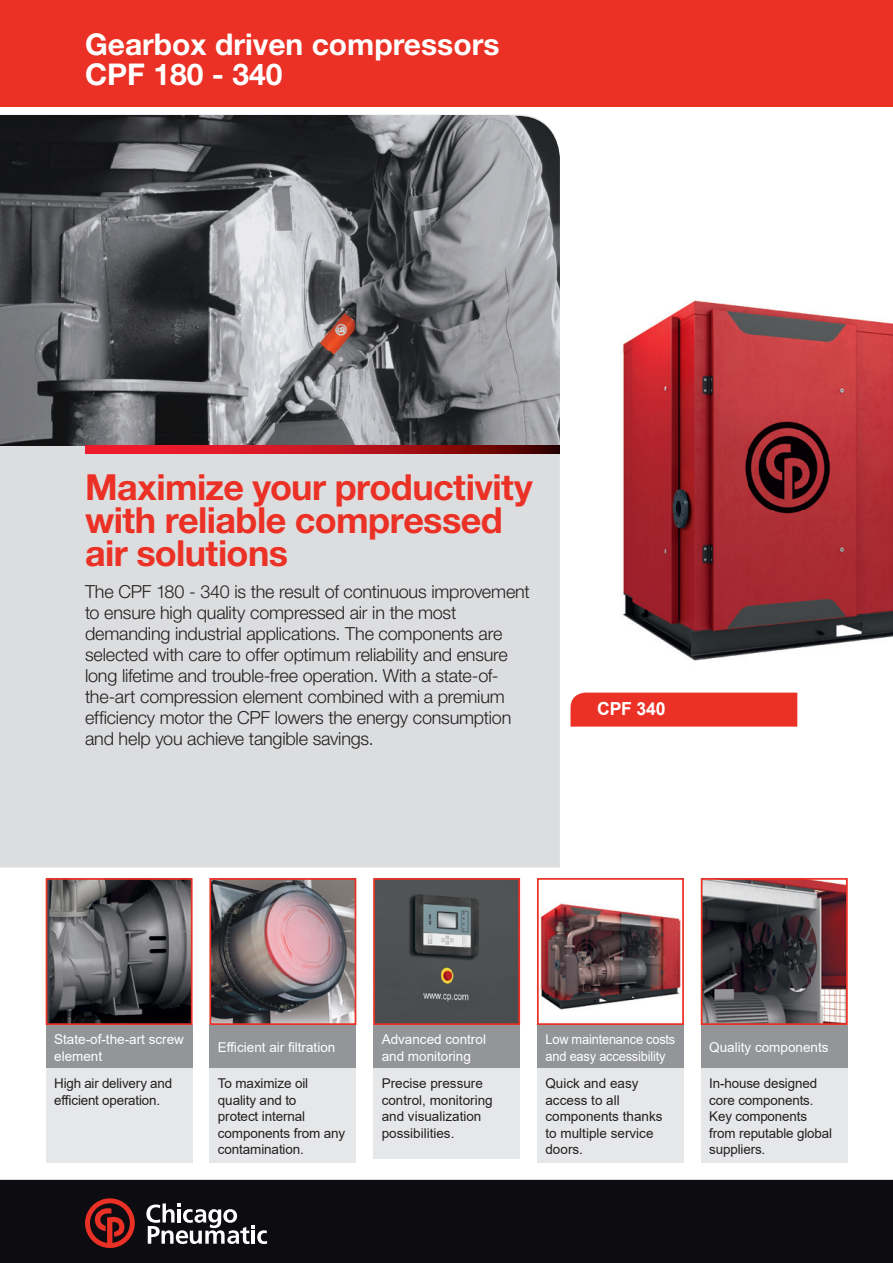
<style>
.page{position:relative;width:893px;height:1263px;background:#fff}
.page>*{position:absolute;margin:0;border:0;box-sizing:border-box;transform-origin:0 0}
.t1{font:700 36px/33px "Helvetica Neue LT Std";letter-spacing:-.015em;color:#eb3125}
.t2{font:700 30px/30px "Helvetica Neue LT Std";color:#fff}
.t3{font:300 18px/21px "Helvetica Neue LT Std";letter-spacing:-.01em;color:#231f20}
.t4{font:700 18px "Arial";letter-spacing:-.01em;color:#fff}
.t5{font:13.5px/16.5px "Arial";letter-spacing:-.01em;color:#231f20}
.t6{font:13.5px/16.5px "Arial";color:#fff}
.t7{font:13.5px/16.5px "Arial";color:#fff;scale:.95 1}
</style>
<div class="page">
<div style="left:0;top:0;width:893px;height:107px;background:#eb3125"></div>
<div style="left:0;top:1178px;width:893px;height:85px;background:#0d0c11"></div>
<hr style="left:0;top:1177px;width:893px;height:3px;background:#fff">
<svg style="left:146px;top:1203px;width:121px;height:41px"></svg>
<svg style="left:85px;top:1198px;width:50px;height:50px"></svg>
<div style="left:0;top:115px;width:560px;height:752px;background:#dcdddf"></div>
<img style="left:212px;top:881px;width:141px;height:141px">
<div style="left:209px;top:878px;width:147px;height:147px;border:2px solid #eb3125"></div>
<img style="left:540px;top:903px;width:141px;height:107px">
<div style="left:537px;top:878px;width:147px;height:147px;border:2px solid #eb3125"></div>
<img style="left:704px;top:881px;width:141px;height:141px">
<div style="left:701px;top:878px;width:147px;height:147px;border:2px solid #eb3125"></div>
<img style="left:376px;top:881px;width:141px;height:141px">
<div style="left:373px;top:878px;width:147px;height:147px;border:2px solid #eb3125"></div>
<img style="left:49px;top:881px;width:141px;height:141px">
<div style="left:46px;top:878px;width:147px;height:147px;border:2px solid #eb3125"></div>
<div style="left:209px;top:1025px;width:147px;height:43px;background:#939598"></div>
<div style="left:209px;top:1068px;width:147px;height:95px;background:#e6e7e9"></div>
<div style="left:46px;top:1025px;width:147px;height:43px;background:#939598"></div>
<div style="left:46px;top:1068px;width:147px;height:95px;background:#e6e7e9"></div>
<div style="left:373px;top:1025px;width:147px;height:43px;background:#939598"></div>
<div style="left:373px;top:1068px;width:147px;height:91px;background:#e6e7e9"></div>
<div style="left:537px;top:1025px;width:147px;height:43px;background:#939598"></div>
<div style="left:537px;top:1068px;width:147px;height:95px;background:#e6e7e9"></div>
<div style="left:701px;top:1025px;width:147px;height:43px;background:#939598"></div>
<div style="left:701px;top:1068px;width:147px;height:95px;background:#e6e7e9"></div>
<img style="left:0;top:116px;width:560px;height:329px">
<svg style="left:85px;top:445px;width:475px;height:9px;background:#b5121b"></svg>
<div style="left:570px;top:693px;width:227px;height:34px;background:#eb3125"></div>
<img style="left:623px;top:300px;width:270px;height:361px">
<h2 class="t2" style="left:85px;top:29px;width:416px">Gearbox driven compressors<br>CPF 180 - 340</h2>
<h1 class="t1" style="left:85px;top:470px;width:449px">Maximize your productivity with reliable compressed air solutions</h1>
<p class="t3" style="left:85px;top:581px;width:446px">The CPF 180 - 340 is the result of continuous improvement to ensure high quality compressed air in the most demanding industrial applications. The components are selected with care to offer optimum reliability and ensure long lifetime and trouble-free operation. With a state-of&shy;the-art compression element combined with a premium efficiency motor the CPF lowers the energy consumption and help you achieve tangible savings.</p>
<p class="t4" style="left:597px;top:696px;width:70px">CPF 340</p>
<p class="t6" style="left:54px;top:1031px;width:131px">State-of-the-art screw element</p>
<p class="t5" style="left:54px;top:1075px;width:120px">High air delivery and efficient operation.</p>
<p class="t6" style="left:218px;top:1039px;width:119px">Efficient air filtration</p>
<p class="t5" style="left:218px;top:1075px;width:129px">To maximize oil quality and to<br>protect internal components from any contamination.</p>
<p class="t6" style="left:382px;top:1031px;width:106px">Advanced control and monitoring</p>
<p class="t5" style="left:382px;top:1075px;width:113px">Precise pressure control, monitoring and visualization possibilities.</p>
<p class="t7" style="left:545px;top:1031px;width:138px">Low maintenance costs and easy accessibility</p>
<p class="t5" style="left:545px;top:1075px;width:119px">Quick and easy access to all components thanks to multiple service doors.</p>
<p class="t6" style="left:709px;top:1039px;width:121px">Quality components</p>
<p class="t5" style="left:709px;top:1075px;width:124px">In-house designed core components.<br>Key components from reputable global suppliers.</p>
</div>
